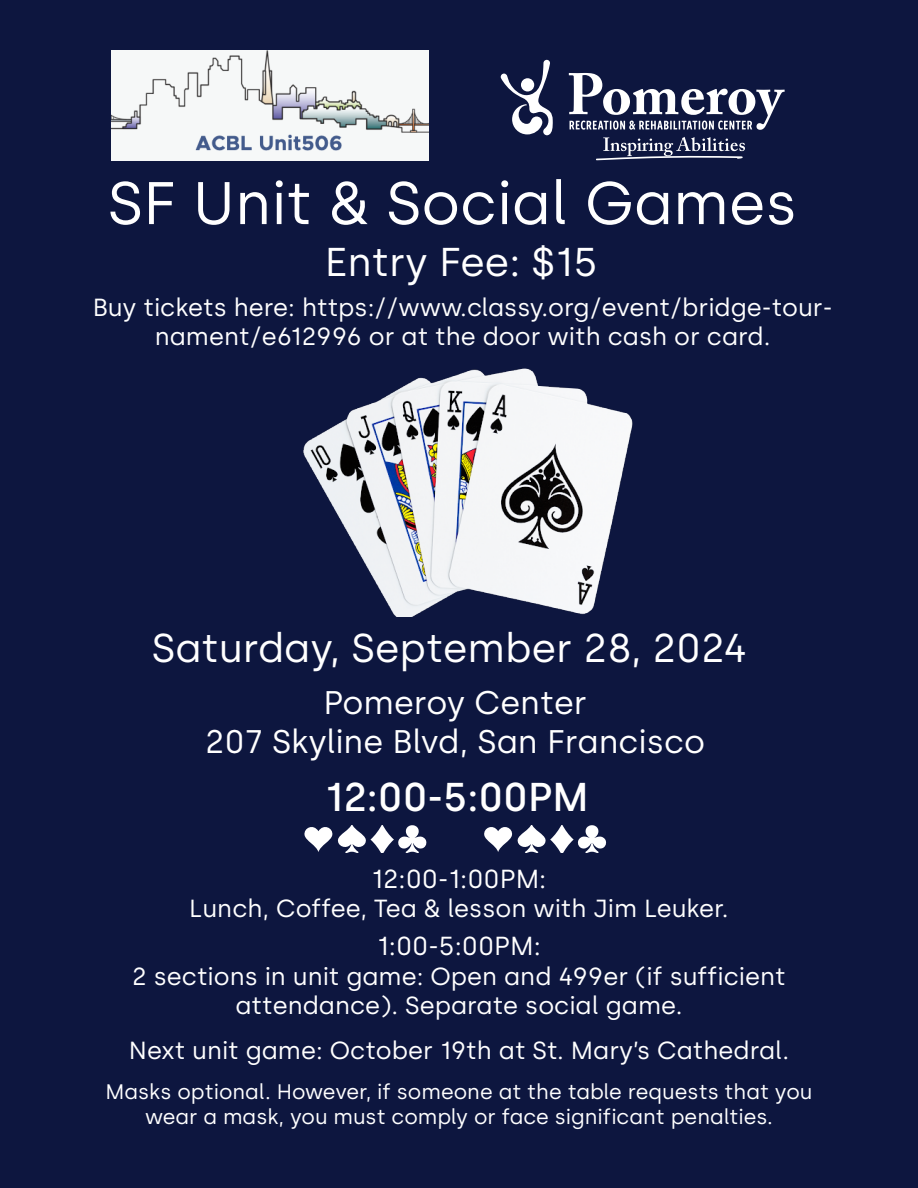
<style>
.page{position:relative;width:918px;height:1188px;background:#0d163f}
.page>*{position:absolute;margin:0;border:0;box-sizing:border-box;transform-origin:0 0}
.t1{font:60px "Silka";color:#fff}
.t2{font:40.2px "Silka";color:#fff}
.t3{font:500 40.2px "Silka";color:#fff}
.t4{font:32.7px "Silka";color:#fff}
.t5{font:26.1px "Silka";color:#fff}
.t6{font:24.75px/29.7px "Silka";color:#fff;text-align:center}
.t7{font:21px/25.2px "Silka";color:#fff;text-align:center}
</style>
<div class="page">
<svg style="left:569px;top:73px;width:216px;height:57px"></svg>
<svg style="left:501px;top:60px;width:52px;height:75px"></svg>
<svg style="left:596px;top:137px;width:149px;height:23px"></svg>
<img style="left:303px;top:369px;width:330px;height:247px">
<svg style="left:304px;top:826px;width:123px;height:27px"></svg>
<svg style="left:484px;top:826px;width:123px;height:27px"></svg>
<img style="left:111px;top:50px;width:317px;height:110px">
<p class="t1" style="left:108px;top:168px;width:691px">SF Unit &amp; Social Games</p>
<p class="t2" style="left:325px;top:238px;width:274px">Entry Fee: $15</p>
<p class="t6" style="left:93px;top:292px;width:741px">Buy tickets here: https://www.classy.org/event/bridge-tour&shy;nament/e612996 or at the door with cash or card.</p>
<p class="t2" style="left:152px;top:624px;width:597px">Saturday, September 28, 2024</p>
<p class="t4" style="left:323px;top:683px;width:265px">Pomeroy Center</p>
<p class="t4" style="left:205px;top:722px;width:501px">207 Skyline Blvd, San Francisco</p>
<p class="t3" style="left:325px;top:773px;width:265px">12:00-5:00PM</p>
<p class="t5" style="left:372px;top:863px;width:176px">12:00-1:00PM:</p>
<p class="t6" style="left:189px;top:894px;width:541px">Lunch, Coffee, Tea &amp; lesson with Jim Leuker.</p>
<p class="t5" style="left:377px;top:930px;width:165px">1:00-5:00PM:</p>
<p class="t6" style="left:132px;top:961px;width:655px">2 sections in unit game: Open and 499er (if sufficient</p>
<p class="t6" style="left:236px;top:991px;width:448px">attendance). Separate social game.</p>
<p class="t6" style="left:129px;top:1035px;width:662px">Next unit game: October 19th at St. Mary’s Cathedral.</p>
<p class="t7" style="left:105px;top:1079px;width:709px">Masks optional. However, if someone at the table requests that you wear a mask, you must comply or face significant penalties.</p>
</div>
